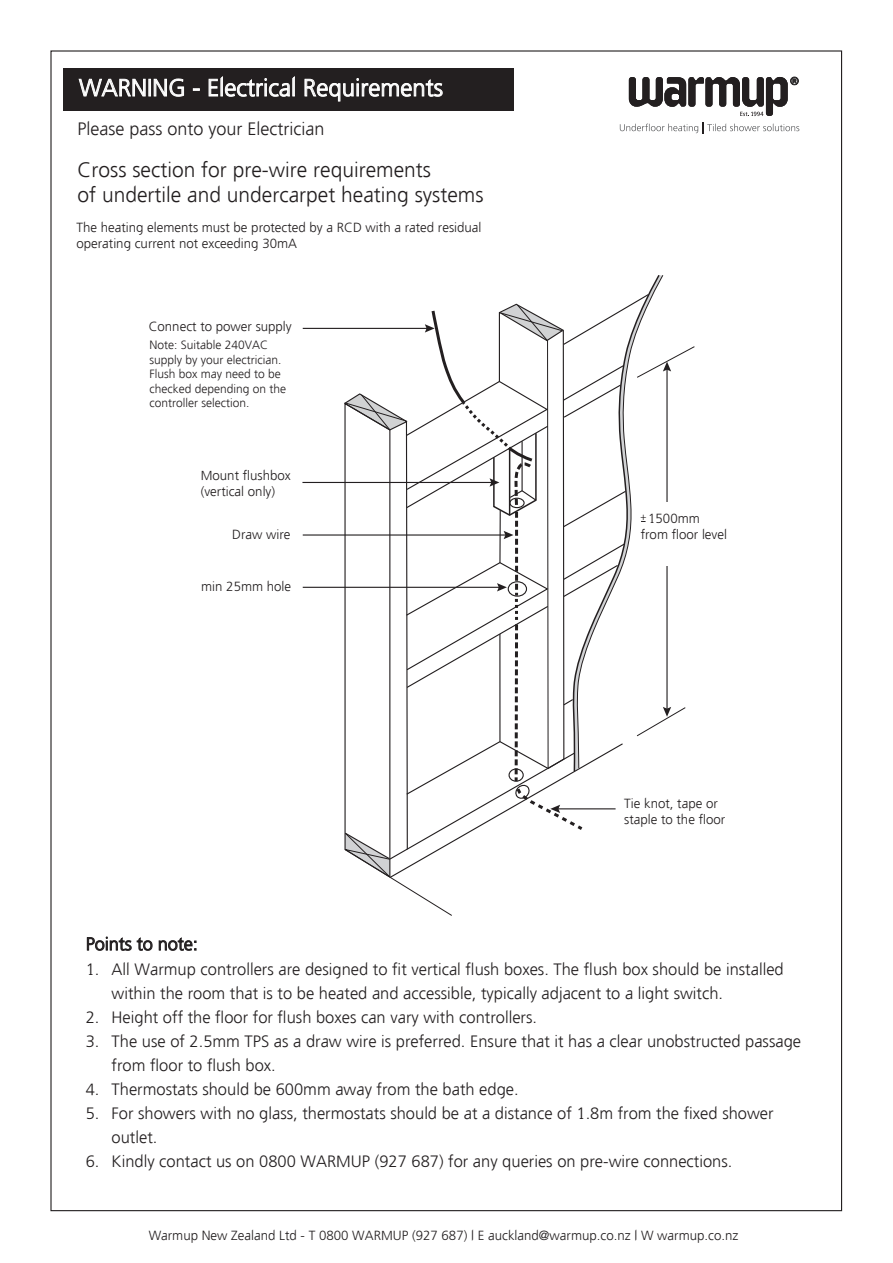
<style>
.page{position:relative;width:893px;height:1263px;background:#fff}
.page>*{position:absolute;margin:0;border:0;box-sizing:border-box;transform-origin:0 0}
.t1{font:300 24px "Freeway";color:#fff}
.t2{font:300 21px/25.2px "Freeway";color:#231f20}
.t3{font:300 18px "Freeway";color:#231f20}
.t4{font:300 16.5px/24px "Freeway";color:#231f20}
.t5{font:300 13.35px/15.9px "Freeway";color:#231f20}
.t6{font:300 12px/14.4px "Freeway";color:#231f20}
.t7{font:9.9px "Myriad Pro";color:#231f20}
</style>
<div class="page">
<hr style="left:303px;top:328px;width:125px;height:1px;background:#231f20">
<hr style="left:303px;top:534px;width:204px;height:2px;background:#231f20">
<hr style="left:302px;top:482px;width:191px;height:1px;background:#231f20">
<hr style="left:303px;top:587px;width:197px;height:1px;background:#231f20">
<svg style="left:341px;top:275px;width:354px;height:641px"></svg>
<svg style="left:87px;top:936px;width:65px;height:15px"></svg>
<svg style="left:159px;top:937px;width:37px;height:14px"></svg>
<div style="left:63px;top:68px;width:451px;height:43px;background:#231f20"></div>
<svg style="left:78px;top:78px;width:68px;height:19px"></svg>
<div style="left:148px;top:79px;width:3px;height:17px;border:1px solid #fff"></div>
<svg style="left:153px;top:78px;width:31px;height:19px"></svg>
<svg style="left:193px;top:88px;width:7px;height:3px"></svg>
<svg style="left:208px;top:76px;width:87px;height:21px"></svg>
<svg style="left:304px;top:78px;width:139px;height:24px"></svg>
<svg style="left:620px;top:123px;width:179px;height:11px"></svg>
<svg style="left:629px;top:77px;width:169px;height:39px"></svg>
<h1 class="t1" style="left:79px;top:74px;width:365px">WARNING - Electrical Requirements</h1>
<p class="t3" style="left:78px;top:119px;width:249px">Please pass onto your Electrician</p>
<p class="t2" style="left:78px;top:157px;width:408px">Cross section for pre-wire requirements<br>of undertile and undercarpet heating systems</p>
<p class="t5" style="left:76px;top:220px;width:406px">The heating elements must be protected by a RCD with a rated residual operating current not exceeding 30mA</p>
<p class="t5" style="left:149px;top:318px;width:145px">Connect to power supply</p>
<p class="t6" style="left:149px;top:338px;width:138px">Note: Suitable 240VAC supply by your electrician.<br>Flush box may need to be checked depending on the controller selection.</p>
<p class="t5" style="left:201px;top:467px;width:92px">Mount flushbox (vertical only)</p>
<p class="t5" style="left:232px;top:526px;width:60px">Draw wire</p>
<p class="t5" style="left:201px;top:578px;width:91px">min 25mm hole</p>
<p class="t3" style="left:86px;top:934px;width:114px">Points to note:</p>
<p class="t5" style="left:641px;top:511px;width:88px;text-indent:7px">1500mm from floor level</p>
<p class="t7" style="left:640px;top:510px;width:7px">+</p>
<p class="t5" style="left:624px;top:796px;width:103px">Tie knot, tape or staple to the floor</p>
<p class="t4" style="left:86px;top:957px;width:15px">1.</p>
<p class="t4" style="left:86px;top:1005px;width:15px">2.<br>3.</p>
<p class="t4" style="left:86px;top:1077px;width:15px">4.<br>5.</p>
<p class="t4" style="left:86px;top:1149px;width:15px">6.</p>
<p class="t4" style="left:112px;top:957px;width:691px">All Warmup controllers are designed to fit vertical flush boxes. The flush box should be installed within the room that is to be heated and accessible, typically adjacent to a light switch.<br>Height off the floor for flush boxes can vary with controllers.<br>The use of 2.5mm TPS as a draw wire is preferred. Ensure that it has a clear unobstructed passage from floor to flush box.<br>Thermostats should be 600mm away from the bath edge.<br>For showers with no glass, thermostats should be at a distance of 1.8m from the fixed shower outlet.<br>Kindly contact us on 0800 WARMUP (927 687) for any queries on pre-wire connections.</p>
<p class="t5" style="left:149px;top:1227px;width:591px">Warmup New Zealand Ltd - T 0800 WARMUP (927 687) | E auckland@warmup.co.nz | W warmup.co.nz</p>
</div>
